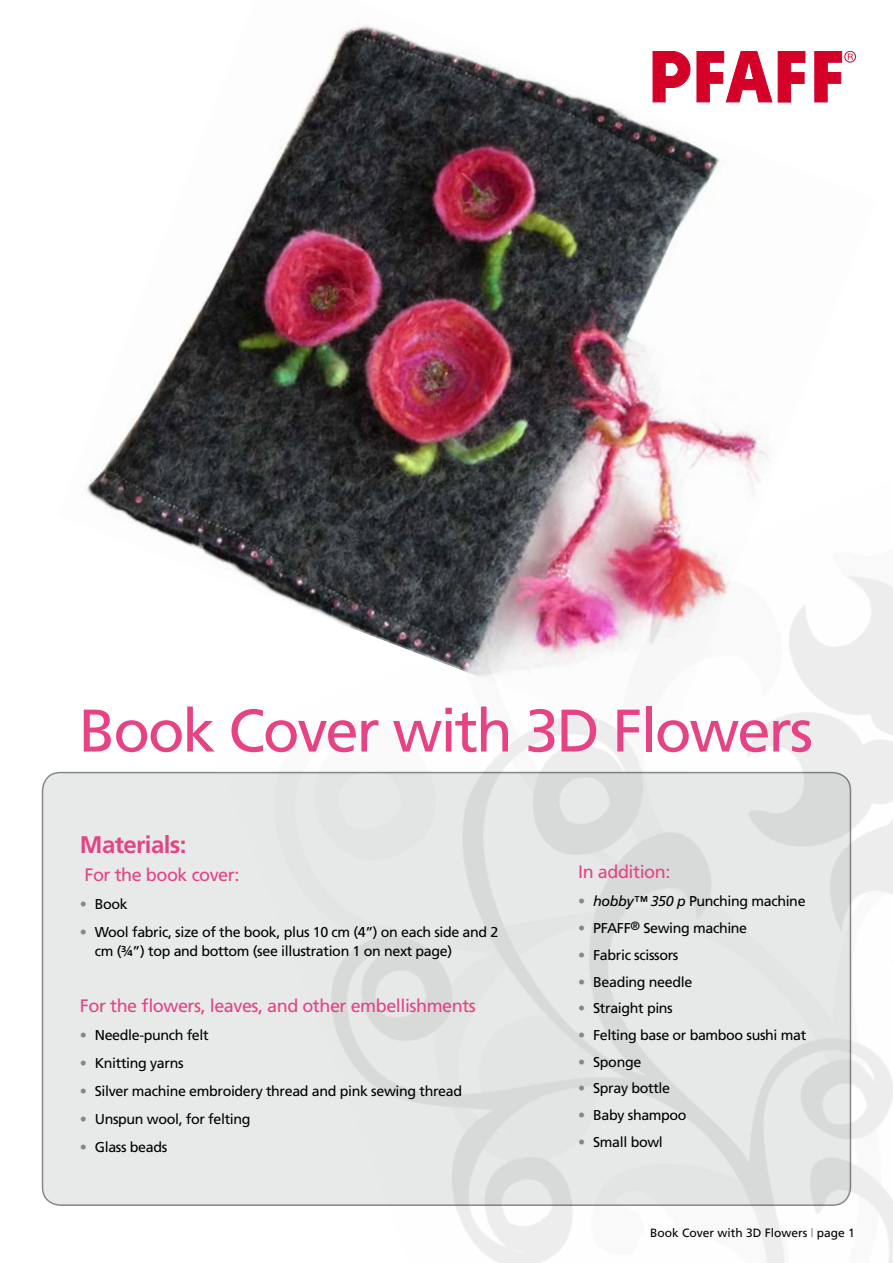
<style>
.page{position:relative;width:893px;height:1263px;background:#fff}
.page>*{position:absolute;margin:0;border:0;box-sizing:border-box;transform-origin:0 0}
.t1{font:60px "Frutiger";letter-spacing:-.035em;color:#e64284}
.t2{font:700 24px "Frutiger";letter-spacing:-.025em;color:#e64284}
.t3{font:18px "Frutiger";letter-spacing:-.025em;color:#e64284}
.t4{font:14.25px/19.5px "Frutiger";letter-spacing:-.025em;color:#000}
.t5{font:12px "Frutiger";color:#000}
.s1{color:#878889}
.s2{font-style:italic}
</style>
<div class="page">
<img style="left:87px;top:25px;width:769px;height:531px">
<svg style="left:653px;top:51px;width:37px;height:51px"></svg>
<svg style="left:697px;top:51px;width:75px;height:51px"></svg>
<svg style="left:778px;top:51px;width:27px;height:51px"></svg>
<svg style="left:815px;top:51px;width:27px;height:51px"></svg>
<div style="left:844px;top:51px;width:12px;height:11px;border:1px solid #d40028;border-radius:50%"></div>
<svg style="left:848px;top:54px;width:5px;height:6px"></svg>
<div style="left:43px;top:772px;width:807px;height:433px;background:#e8e9e9;border-radius:18px"></div>
<img style="left:210px;top:361px;width:683px;height:902px">
<svg style="left:849px;top:1228px;width:3px;height:9px"></svg>
<h1 class="t1" style="left:79px;top:695px;width:736px">Book Cover with 3D Flowers</h1>
<h2 class="t2" style="left:80px;top:830px;width:108px">Materials:</h2>
<p class="t3" style="left:84px;top:864px;width:156px">For the book cover:</p>
<p class="t4" style="left:80px;top:894px;width:49px"><span class="s1">•</span> Book</p>
<p class="t4" style="left:95px;top:922px;width:405px;text-indent:-15px"><span class="s1">•</span> Wool fabric, size of the book, plus 1 0 cm (4”) on each side and 2 cm (¾”) top and bottom (see illustration 1 on next page)</p>
<p class="t3" style="left:80px;top:995px;width:397px">For the flowers, leaves, and other embellishments</p>
<p class="t4" style="left:80px;top:1025px;width:130px"><span class="s1">•</span> Needle-punch felt</p>
<p class="t4" style="left:80px;top:1053px;width:105px"><span class="s1">•</span> Knitting yarns</p>
<p class="t4" style="left:80px;top:1081px;width:384px"><span class="s1">•</span> Silver machine embroidery thread and pink sewing thread</p>
<p class="t4" style="left:80px;top:1109px;width:172px"><span class="s1">•</span> Unspun wool, for felting</p>
<p class="t4" style="left:80px;top:1137px;width:89px"><span class="s1">•</span> Glass beads</p>
<p class="t3" style="left:578px;top:861px;width:94px">In addition:</p>
<p class="t4" style="left:578px;top:891px;width:229px"><span class="s1">•</span> <span class="s2">hobby™ 350 p</span> Punching machine</p>
<p class="t4" style="left:578px;top:918px;width:170px"><span class="s1">•</span> PFAFF<sup>®</sup> Sewing machine</p>
<p class="t4" style="left:578px;top:945px;width:102px"><span class="s1">•</span> Fabric scissors</p>
<p class="t4" style="left:578px;top:972px;width:115px"><span class="s1">•</span> Beading needle</p>
<p class="t4" style="left:578px;top:998px;width:96px"><span class="s1">•</span> Straight pins</p>
<p class="t4" style="left:578px;top:1025px;width:229px"><span class="s1">•</span> Felting base or bamboo sushi mat</p>
<p class="t4" style="left:578px;top:1052px;width:64px"><span class="s1">•</span> Sponge</p>
<p class="t4" style="left:578px;top:1078px;width:93px"><span class="s1">•</span> Spray bottle</p>
<p class="t4" style="left:578px;top:1105px;width:110px"><span class="s1">•</span> Baby shampoo</p>
<p class="t4" style="left:578px;top:1132px;width:86px"><span class="s1">•</span> Small bowl</p>
<p class="t5" style="left:650px;top:1226px;width:196px">Book Cover with 3D Flowers <span class="s1">|</span> page</p>
</div>
